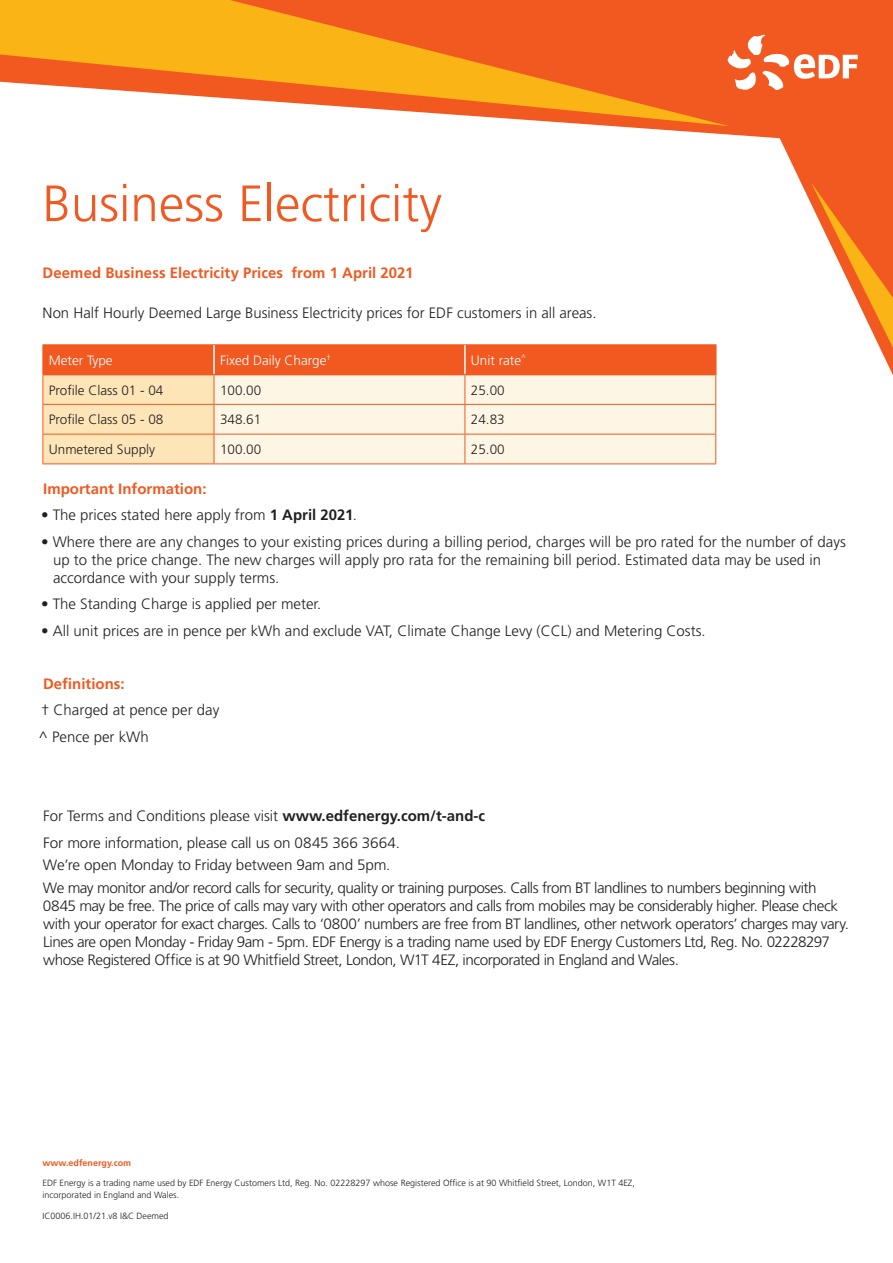
<style>
.page{position:relative;width:893px;height:1263px;background:#fff}
.page>*{position:absolute;margin:0;border:0;box-sizing:border-box;transform-origin:0 0}
.t1{font:300 51px "Frutiger LT";color:#f15921}
.t2{font:300 15px/18px "Frutiger LT";color:#231f20}
.t3{font:300 15px/18px "Frutiger";letter-spacing:-.03em;color:#231f20}
.t4{font:700 15px "Frutiger LT";color:#f15921}
.t5{font:300 13.5px "Frutiger LT";color:#231f20}
.t6{font:300 13.5px "Frutiger LT";color:#fff}
.t7{font:300 9px/12px "Frutiger LT";color:#231f20}
.t8{font:700 9px "Frutiger LT";color:#f15921}
.s1{font-weight:700}
</style>
<div class="page">
<svg style="left:42px;top:0;width:851px;height:375px"></svg>
<svg style="left:0;top:0;width:728px;height:126px;background:#f6933d"></svg>
<svg style="left:811px;top:182px;width:82px;height:166px"></svg>
<svg style="left:728px;top:34px;width:130px;height:56px"></svg>
<hr style="left:43px;top:344px;width:171px;height:1px;background:#f15921">
<hr style="left:214px;top:344px;width:251px;height:1px;background:#f15921">
<hr style="left:465px;top:344px;width:251px;height:1px;background:#f15921">
<svg style="left:43px;top:345px;width:673px;height:119px;background:#fac7a7"></svg>
<hr style="left:43px;top:374px;width:171px;height:1px;background:#f15921">
<hr style="left:214px;top:374px;width:251px;height:1px;background:#f15921">
<hr style="left:465px;top:374px;width:251px;height:1px;background:#f15921">
<hr style="left:213px;top:345px;width:2px;height:29px;background:#fff">
<hr style="left:464px;top:345px;width:2px;height:29px;background:#fff">
<p class="t1" style="left:43px;top:175px;width:401px">Business Electricity</p>
<p class="t4" style="left:43px;top:264px;width:372px">Deemed Business Electricity Prices from 1 April 2021</p>
<p class="t2" style="left:43px;top:304px;width:555px">Non Half Hourly Deemed Large Business Electricity prices for EDF customers in all areas.</p>
<p class="t6" style="left:49px;top:352px;width:65px">Meter Type</p>
<p class="t6" style="left:220px;top:352px;width:112px">Fixed Daily Charge<sup>†</sup></p>
<p class="t6" style="left:471px;top:352px;width:56px">Unit rate<sup>^</sup></p>
<p class="t5" style="left:49px;top:382px;width:116px">Profile Class 01 - 04</p>
<p class="t5" style="left:220px;top:382px;width:43px">100.00</p>
<p class="t5" style="left:471px;top:382px;width:35px">25.00</p>
<p class="t5" style="left:49px;top:412px;width:116px">Profile Class 05 - 08</p>
<p class="t5" style="left:220px;top:412px;width:43px">348.61</p>
<p class="t5" style="left:471px;top:412px;width:35px">24.83</p>
<p class="t5" style="left:49px;top:442px;width:108px">Unmetered Supply</p>
<p class="t5" style="left:220px;top:442px;width:43px">100.00</p>
<p class="t5" style="left:471px;top:442px;width:35px">25.00</p>
<p class="t4" style="left:43px;top:480px;width:165px">Important Information:</p>
<p class="t2" style="left:41px;top:506px;width:317px">• The prices stated here apply from <span class="s1">1 April 2021</span>.</p>
<p class="t2" style="left:53px;top:533px;width:794px;text-indent:-12px">• Where there are any changes to your existing prices during a billing period, charges will be pro rated for the number of days up to the price change. The new charges will apply pro rata for the remaining bill period. Estimated data may be used in accordance with your supply terms.</p>
<p class="t2" style="left:41px;top:595px;width:282px">• The Standing Charge is applied per meter.</p>
<p class="t2" style="left:41px;top:622px;width:666px">• All unit prices are in pence per kWh and exclude VAT, Climate Change Levy (CCL) and Metering Costs.</p>
<p class="t4" style="left:43px;top:675px;width:83px">Definitions:</p>
<p class="t2" style="left:41px;top:701px;width:180px">† Charged at pence per day</p>
<p class="t2" style="left:39px;top:728px;width:111px">^ Pence per kWh</p>
<p class="t2" style="left:43px;top:807px;width:444px">For Terms and Conditions please visit <span class="s1">www.edfenergy.com/t-and-c</span></p>
<p class="t2" style="left:43px;top:834px;width:358px">For more information, please call us on 0845 366 3664.</p>
<p class="t2" style="left:43px;top:856px;width:349px">We’re open Monday to Friday between 9am and 5pm.</p>
<p class="t3" style="left:43px;top:878px;width:808px">We may monitor and/or record calls for security, quality or training purposes. Calls from BT landlines to numbers beginning with 0845 may be free. The price of calls may vary with other operators and calls from mobiles may be considerably higher. Please check with your operator for exact charges. Calls to ‘0800’ numbers are free from BT landlines, other network operators’ charges may vary.<br>Lines are open Monday - Friday 9am - 5pm. EDF Energy is a trading name used by EDF Energy Customers Ltd, Reg. No. 02228297 whose Registered Office is at 90 Whitfield Street, London, W1T 4EZ, incorporated in England and Wales.</p>
<p class="t8" style="left:43px;top:1157px;width:90px">www.edfenergy.com</p>
<p class="t7" style="left:43px;top:1177px;width:594px">EDF Energy is a trading name used by EDF Energy Customers Ltd, Reg. No. 02228297 whose Registered Office is at 90 Whitfield Street, London, W1T 4EZ, incorporated in England and Wales.</p>
<p class="t7" style="left:43px;top:1209px;width:128px">IC0006.IH.01/21.v8 I&amp;C Deemed</p>
</div>
